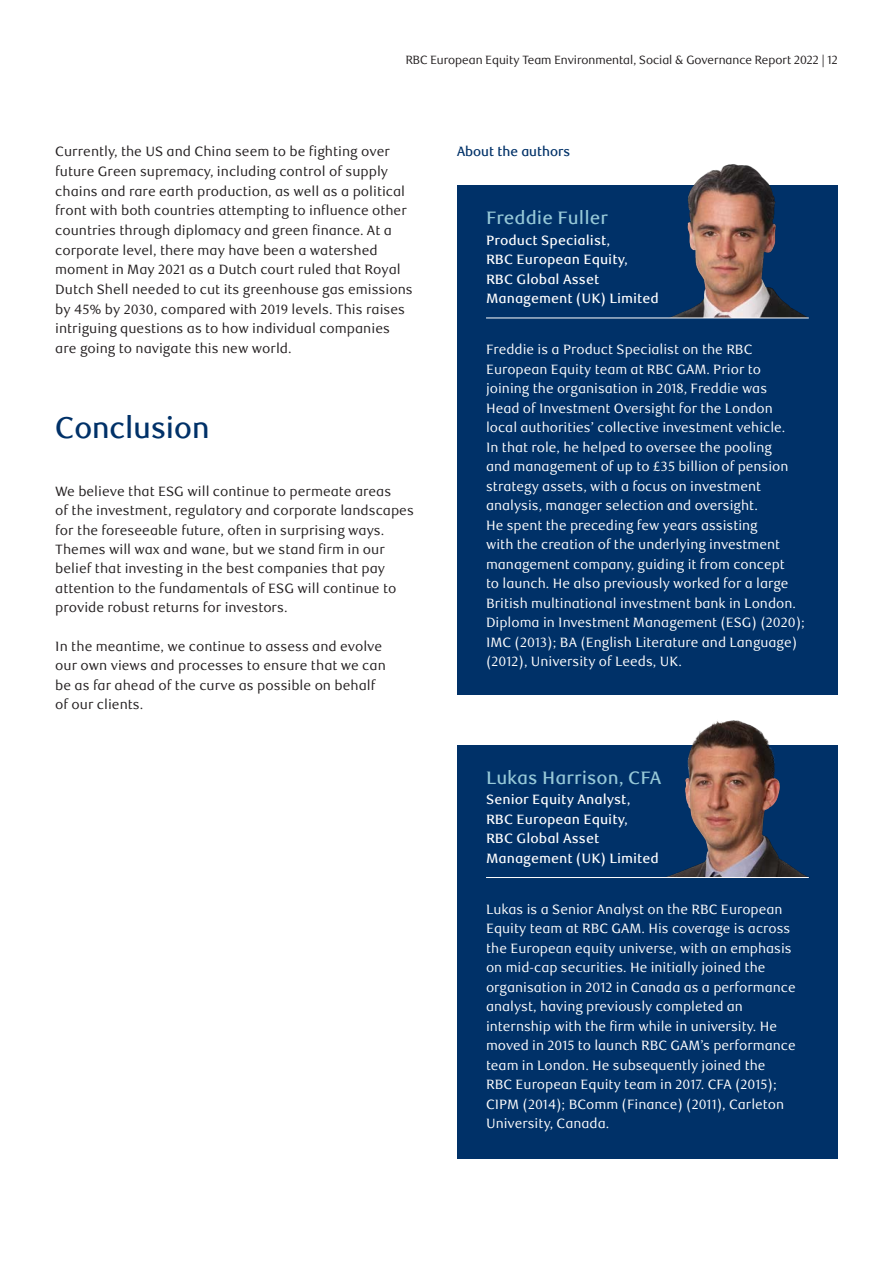
<style>
.page{position:relative;width:893px;height:1263px;background:#fff}
.page>*{position:absolute;margin:0;border:0;box-sizing:border-box;transform-origin:0 0}
.t1{font:500 30px "RBC Display";color:#003168}
.t2{font:500 18px "RBC Text";color:#96c8d7}
.t3{font:13.5px/19.5px "RBC Text";color:#fff}
.t4{font:13.5px/19.6px "RBC Text";color:#231f20}
.t5{font:500 13.5px/19.5px "RBC Text";color:#fff}
.t6{font:500 13.5px "RBC Display";color:#003168}
.t7{font:12px "RBC Display";color:#231f20}
</style>
<div class="page">
<div style="left:457px;top:185px;width:381px;height:510px;background:#003168"></div>
<div style="left:457px;top:745px;width:381px;height:414px;background:#003168"></div>
<img style="left:651px;top:164px;width:158px;height:154px">
<img style="left:666px;top:720px;width:144px;height:158px">
<hr style="left:486px;top:318px;width:323px;height:1px;background:#fff">
<hr style="left:486px;top:877px;width:323px;height:1px;background:#fff">
<p class="t7" style="left:406px;top:53px;width:433px">RBC European Equity Team Environmental, Social &amp; Governance Report 2022 | 12</p>
<p class="t4" style="left:55px;top:142px;width:359px">Currently, the US and China seem to be fighting over future Green supremacy, including control of supply chains and rare earth production, as well as a political front with both countries attempting to influence other countries through diplomacy and green finance. At a corporate level, there may have been a watershed moment in May 2021 as a Dutch court ruled that Royal Dutch Shell needed to cut its greenhouse gas emissions by 45% by 2030, compared with 2019 levels. This raises intriguing questions as to how individual companies are going to navigate this new world.</p>
<p class="t1" style="left:55px;top:410px;width:156px">Conclusion</p>
<p class="t4" style="left:55px;top:482px;width:360px">We believe that ESG will continue to permeate areas<br>of the investment, regulatory and corporate landscapes for the foreseeable future, often in surprising ways.<br>Themes will wax and wane, but we stand firm in our belief that investing in the best companies that pay attention to the fundamentals of ESG will continue to provide robust returns for investors.</p>
<p class="t4" style="left:55px;top:637px;width:332px">In the meantime, we continue to assess and evolve our own views and processes to ensure that we can be as far ahead of the curve as possible on behalf of our clients.</p>
<p class="t6" style="left:457px;top:144px;width:115px">About the authors</p>
<p class="t2" style="left:486px;top:207px;width:124px">Freddie Fuller</p>
<p class="t5" style="left:486px;top:231px;width:174px">Product Specialist,<br>RBC European Equity,<br>RBC Global Asset<br>Management (UK) Limited</p>
<p class="t3" style="left:486px;top:340px;width:320px">Freddie is a Product Specialist on the RBC European Equity team at RBC GAM. Prior to joining the organisation in 2018, Freddie was<br>Head of Investment Oversight for the London local authorities’ collective investment vehicle.<br>In that role, he helped to oversee the pooling<br>and management of up to £35 billion of pension strategy assets, with a focus on investment analysis, manager selection and oversight.<br>He spent the preceding few years assisting<br>with the creation of the underlying investment management company, guiding it from concept<br>to launch. He also previously worked for a large British multinational investment bank in London.<br>Diploma in Investment Management (ESG) (2020); IMC (2013); BA (English Literature and Language) (2012), University of Leeds, UK.</p>
<p class="t2" style="left:486px;top:767px;width:177px">Lukas Harrison, CFA</p>
<p class="t5" style="left:486px;top:790px;width:146px">Senior Equity Analyst,</p>
<p class="t5" style="left:486px;top:809px;width:174px">RBC European Equity,<br>RBC Global Asset<br>Management (UK) Limited</p>
<p class="t3" style="left:486px;top:900px;width:311px">Lukas is a Senior Analyst on the RBC European Equity team at RBC GAM. His coverage is across the European equity universe, with an emphasis on mid-cap securities. He initially joined the organisation in 2012 in Canada as a performance analyst, having previously completed an internship with the firm while in university. He moved in 2015 to launch RBC GAM’s performance team in London. He subsequently joined the<br>RBC European Equity team in 2017. CFA (2015); CIPM (2014); BComm (Finance) (2011), Carleton University, Canada.</p>
</div>
